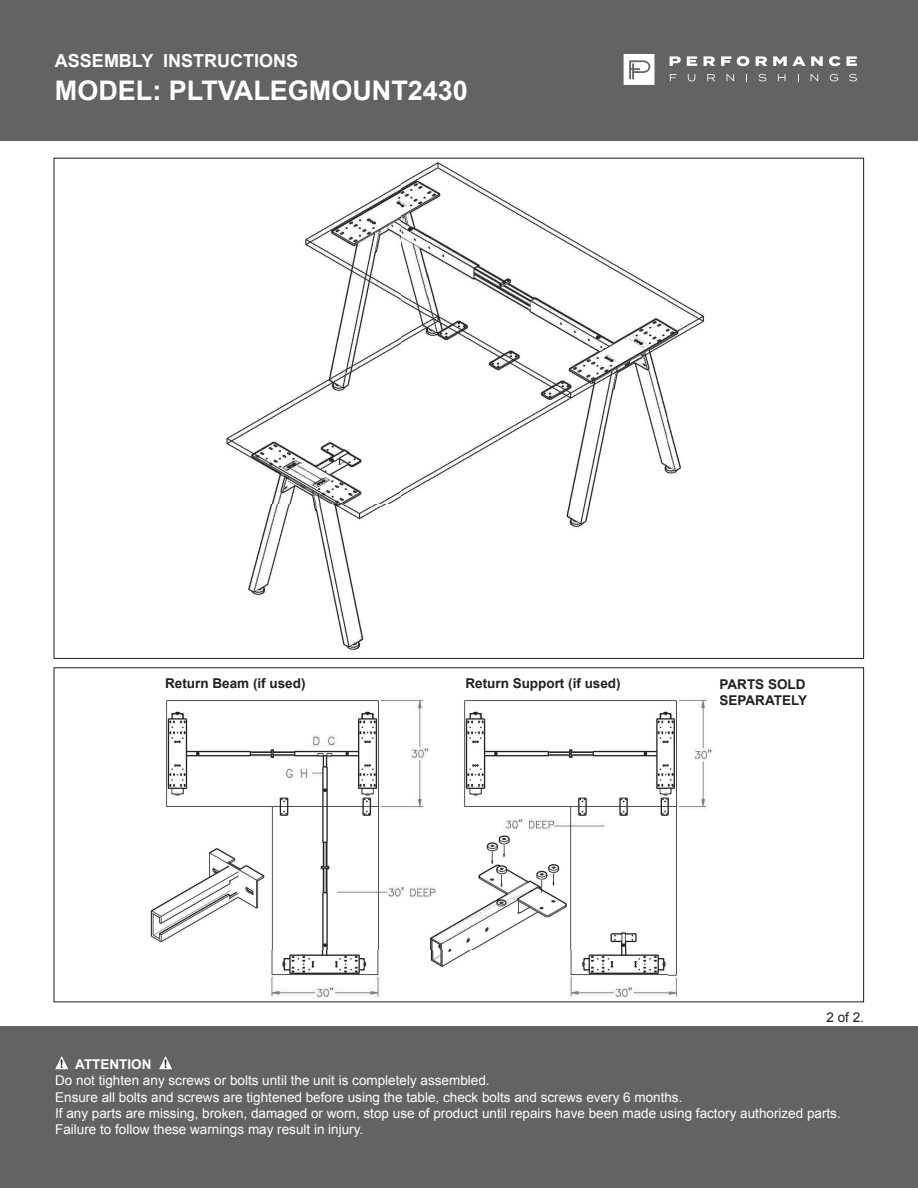
<style>
.page{position:relative;width:918px;height:1188px;background:#fff}
.page>*{position:absolute;margin:0;border:0;box-sizing:border-box;transform-origin:0 0}
.t1{font:700 27px "Arial";color:#fff}
.t2{font:700 18px "Arial";color:#fff}
.t3{font:13.5px/16.2px "Arial";color:#fff}
.t4{font:700 13.5px/16.2px "Arial";color:#231f20}
.t5{font:13.5px "Arial";color:#231f20}
.s1{font-weight:700;font-size:11.55px;color:#231f20}
.s2{font-weight:700}
</style>
<div class="page">
<div style="left:0;top:0;width:918px;height:140px;background:#636366"></div>
<div style="left:0;top:1026px;width:918px;height:162px;background:#636366"></div>
<svg style="left:55px;top:1056px;width:13px;height:13px"></svg>
<svg style="left:159px;top:1056px;width:13px;height:13px"></svg>
<svg style="left:670px;top:56px;width:11px;height:10px"></svg>
<svg style="left:687px;top:56px;width:10px;height:10px"></svg>
<svg style="left:704px;top:56px;width:11px;height:10px"></svg>
<svg style="left:721px;top:56px;width:10px;height:10px"></svg>
<svg style="left:737px;top:56px;width:12px;height:10px"></svg>
<svg style="left:756px;top:56px;width:11px;height:10px"></svg>
<svg style="left:773px;top:56px;width:50px;height:10px"></svg>
<svg style="left:829px;top:56px;width:28px;height:10px"></svg>
<svg style="left:670px;top:74px;width:7px;height:7px"></svg>
<svg style="left:688px;top:74px;width:7px;height:7px"></svg>
<svg style="left:707px;top:74px;width:8px;height:7px"></svg>
<svg style="left:727px;top:74px;width:7px;height:7px"></svg>
<svg style="left:759px;top:74px;width:7px;height:7px"></svg>
<svg style="left:778px;top:74px;width:7px;height:7px"></svg>
<svg style="left:811px;top:74px;width:7px;height:7px"></svg>
<svg style="left:830px;top:74px;width:8px;height:7px"></svg>
<svg style="left:849px;top:74px;width:8px;height:7px"></svg>
<svg style="left:624px;top:54px;width:31px;height:31px"></svg>
<img style="left:150px;top:698px;width:562px;height:299px">
<img style="left:53px;top:161px;width:652px;height:491px">
<div style="left:37px;top:157px;width:338px;height:38px;background:#fff"></div>
<h2 class="t2" style="left:55px;top:49px;width:245px">ASSEMBLY INSTRUCTIONS</h2>
<h1 class="t1" style="left:55px;top:72px;width:415px">MODEL: PLTVALEGMOUNT2430</h1>
<p class="t4" style="left:165px;top:676px;width:142px">Return Beam (if used)</p>
<p class="t4" style="left:465px;top:676px;width:157px">Return Support (if used)</p>
<p class="t4" style="left:720px;top:677px;width:89px">PARTS SOLD<br>SEPARATELY</p>
<p class="t5" style="left:826px;top:1009px;width:39px">2 of 2.</p>
<p class="t3" style="left:55px;top:1057px;width:787px;text-indent:5px"><span class="s1">!</span> <span class="s2">ATTENTION</span> <span class="s1">!<br></span>Do not tighten any screws or bolts until the unit is completely assembled.<br>Ensure all bolts and screws are tightened before using the table, check bolts and screws every 6 months.<br>If any parts are missing, broken, damaged or worn, stop use of product until repairs have been made using factory authorized parts.<br>Failure to follow these warnings may result in injury.</p>
</div>
